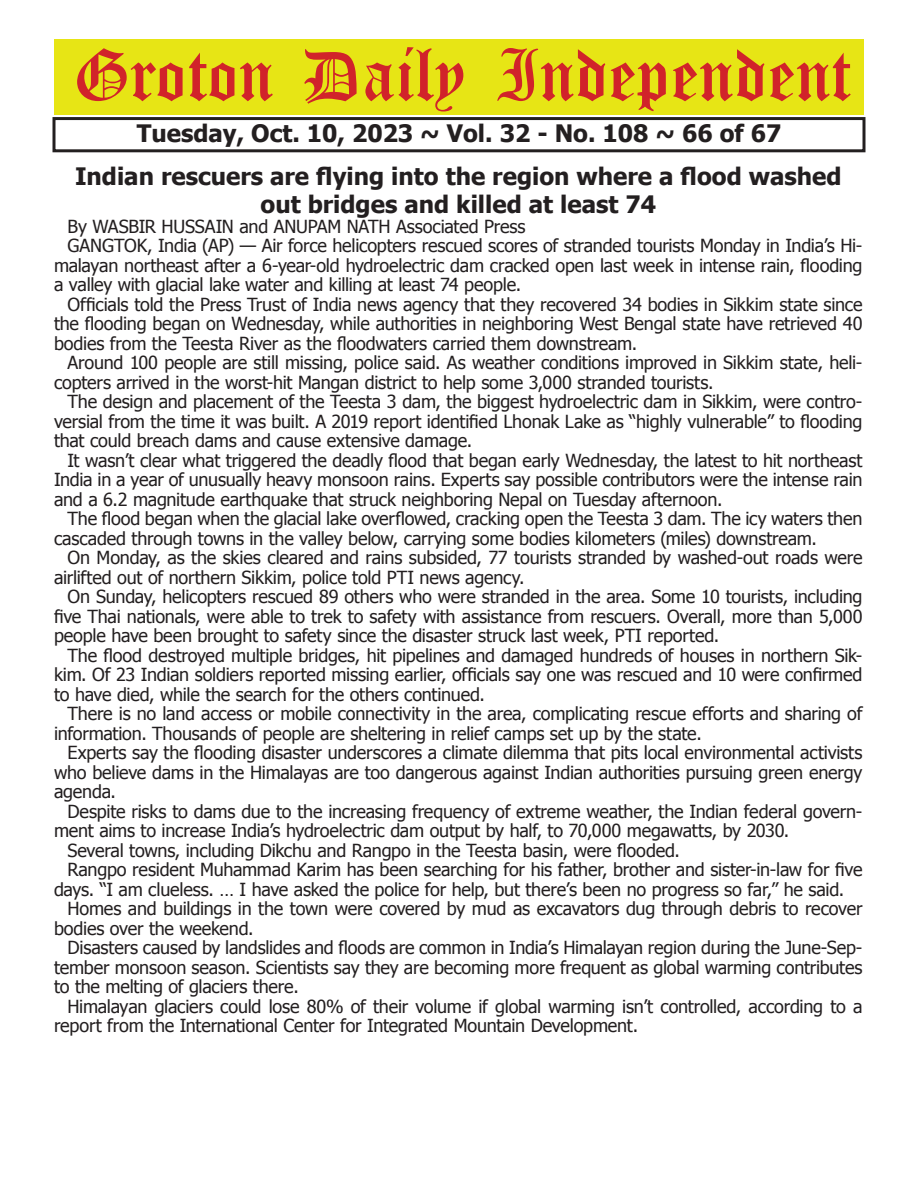
<style>
.page{position:relative;width:918px;height:1188px;background:#fff}
.page>*{position:absolute;margin:0;border:0;box-sizing:border-box;transform-origin:0 0}
.t1{font:54px "Old English Five";color:#d1232a}
.t2{font:700 24px/28.8px "Tahoma";color:#231f20;text-align:center}
.t3{font:18px "Tahoma";letter-spacing:-.01em;color:#231f20}
</style>
<div class="page">
<div style="left:52px;top:117px;width:814px;height:35px;border:3px solid #231f20"></div>
<div style="left:54px;top:40px;width:810px;height:75px;background:#e7e515"></div>
<h1 class="t1" style="left:73px;top:50px;width:779px">Groton Daily Independent</h1>
<h2 class="t2" style="left:137px;top:117px;width:646px">Tuesday, Oct. 10, 2023 ~ Vol. 32 - No. 108 ~ 66 of 67</h2>
<h2 class="t2" style="left:75px;top:160px;width:768px">Indian rescuers are flying into the region where a flood washed out bridges and killed at least 74</h2>
<p class="t3" style="left:68px;top:214px;width:460px">By WASBIR HUSSAIN and ANUPAM NATH Associated Press</p>
<p class="t3" style="left:68px;top:234px;width:796px">GANGTOK, India (AP) — Air force helicopters rescued scores of stranded tourists Monday in India’s Hi-</p>
<p class="t3" style="left:54px;top:253px;width:810px">malayan northeast after a 6-year-old hydroelectric dam cracked open last week in intense rain, flooding</p>
<p class="t3" style="left:54px;top:273px;width:469px">a valley with glacial lake water and killing at least 74 people.</p>
<p class="t3" style="left:68px;top:292px;width:797px">Officials told the Press Trust of India news agency that they recovered 34 bodies in Sikkim state since</p>
<p class="t3" style="left:54px;top:312px;width:810px">the flooding began on Wednesday, while authorities in neighboring West Bengal state have retrieved 40</p>
<p class="t3" style="left:54px;top:331px;width:585px">bodies from the Teesta River as the floodwaters carried them downstream.</p>
<p class="t3" style="left:68px;top:351px;width:796px">Around 100 people are still missing, police said. As weather conditions improved in Sikkim state, heli-</p>
<p class="t3" style="left:54px;top:370px;width:661px">copters arrived in the worst-hit Mangan district to help some 3,000 stranded tourists.</p>
<p class="t3" style="left:68px;top:390px;width:796px">The design and placement of the Teesta 3 dam, the biggest hydroelectric dam in Sikkim, were contro-</p>
<p class="t3" style="left:54px;top:409px;width:810px">versial from the time it was built. A 2019 report identified Lhonak Lake as “highly vulnerable” to flooding</p>
<p class="t3" style="left:54px;top:429px;width:420px">that could breach dams and cause extensive damage.</p>
<p class="t3" style="left:68px;top:448px;width:796px">It wasn’t clear what triggered the deadly flood that began early Wednesday, the latest to hit northeast</p>
<p class="t3" style="left:54px;top:468px;width:810px">India in a year of unusually heavy monsoon rains. Experts say possible contributors were the intense rain</p>
<p class="t3" style="left:54px;top:487px;width:670px">and a 6.2 magnitude earthquake that struck neighboring Nepal on Tuesday afternoon.</p>
<p class="t3" style="left:68px;top:507px;width:797px">The flood began when the glacial lake overflowed, cracking open the Teesta 3 dam. The icy waters then</p>
<p class="t3" style="left:54px;top:526px;width:764px">cascaded through towns in the valley below, carrying some bodies kilometers (miles) downstream.</p>
<p class="t3" style="left:68px;top:546px;width:797px">On Monday, as the skies cleared and rains subsided, 77 tourists stranded by washed-out roads were</p>
<p class="t3" style="left:54px;top:565px;width:472px">airlifted out of northern Sikkim, police told PTI news agency.</p>
<p class="t3" style="left:68px;top:585px;width:797px">On Sunday, helicopters rescued 89 others who were stranded in the area. Some 10 tourists, including</p>
<p class="t3" style="left:54px;top:604px;width:810px">five Thai nationals, were able to trek to safety with assistance from rescuers. Overall, more than 5,000</p>
<p class="t3" style="left:54px;top:624px;width:667px">people have been brought to safety since the disaster struck last week, PTI reported.</p>
<p class="t3" style="left:68px;top:643px;width:796px">The flood destroyed multiple bridges, hit pipelines and damaged hundreds of houses in northern Sik-</p>
<p class="t3" style="left:54px;top:663px;width:810px">kim. Of 23 Indian soldiers reported missing earlier, officials say one was rescued and 10 were confirmed</p>
<p class="t3" style="left:54px;top:682px;width:433px">to have died, while the search for the others continued.</p>
<p class="t3" style="left:68px;top:702px;width:797px">There is no land access or mobile connectivity in the area, complicating rescue efforts and sharing of</p>
<p class="t3" style="left:54px;top:721px;width:649px">information. Thousands of people are sheltering in relief camps set up by the state.</p>
<p class="t3" style="left:68px;top:741px;width:796px">Experts say the flooding disaster underscores a climate dilemma that pits local environmental activists</p>
<p class="t3" style="left:54px;top:760px;width:810px">who believe dams in the Himalayas are too dangerous against Indian authorities pursuing green energy</p>
<p class="t3" style="left:54px;top:780px;width:64px">agenda.</p>
<p class="t3" style="left:68px;top:799px;width:796px">Despite risks to dams due to the increasing frequency of extreme weather, the Indian federal govern-</p>
<p class="t3" style="left:54px;top:819px;width:737px">ment aims to increase India’s hydroelectric dam output by half, to 70,000 megawatts, by 2030.</p>
<p class="t3" style="left:68px;top:838px;width:614px">Several towns, including Dikchu and Rangpo in the Teesta basin, were flooded.</p>
<p class="t3" style="left:68px;top:858px;width:796px">Rangpo resident Muhammad Karim has been searching for his father, brother and sister-in-law for five</p>
<p class="t3" style="left:54px;top:877px;width:792px">days. “I am clueless. … I have asked the police for help, but there’s been no progress so far,” he said.</p>
<p class="t3" style="left:68px;top:897px;width:796px">Homes and buildings in the town were covered by mud as excavators dug through debris to recover</p>
<p class="t3" style="left:54px;top:916px;width:201px">bodies over the weekend.</p>
<p class="t3" style="left:68px;top:936px;width:796px">Disasters caused by landslides and floods are common in India’s Himalayan region during the June-Sep-</p>
<p class="t3" style="left:54px;top:955px;width:810px">tember monsoon season. Scientists say they are becoming more frequent as global warming contributes</p>
<p class="t3" style="left:54px;top:975px;width:246px">to the melting of glaciers there.</p>
<p class="t3" style="left:68px;top:994px;width:797px">Himalayan glaciers could lose 80% of their volume if global warming isn’t controlled, according to a</p>
<p class="t3" style="left:54px;top:1014px;width:586px">report from the International Center for Integrated Mountain Development.</p>
</div>
